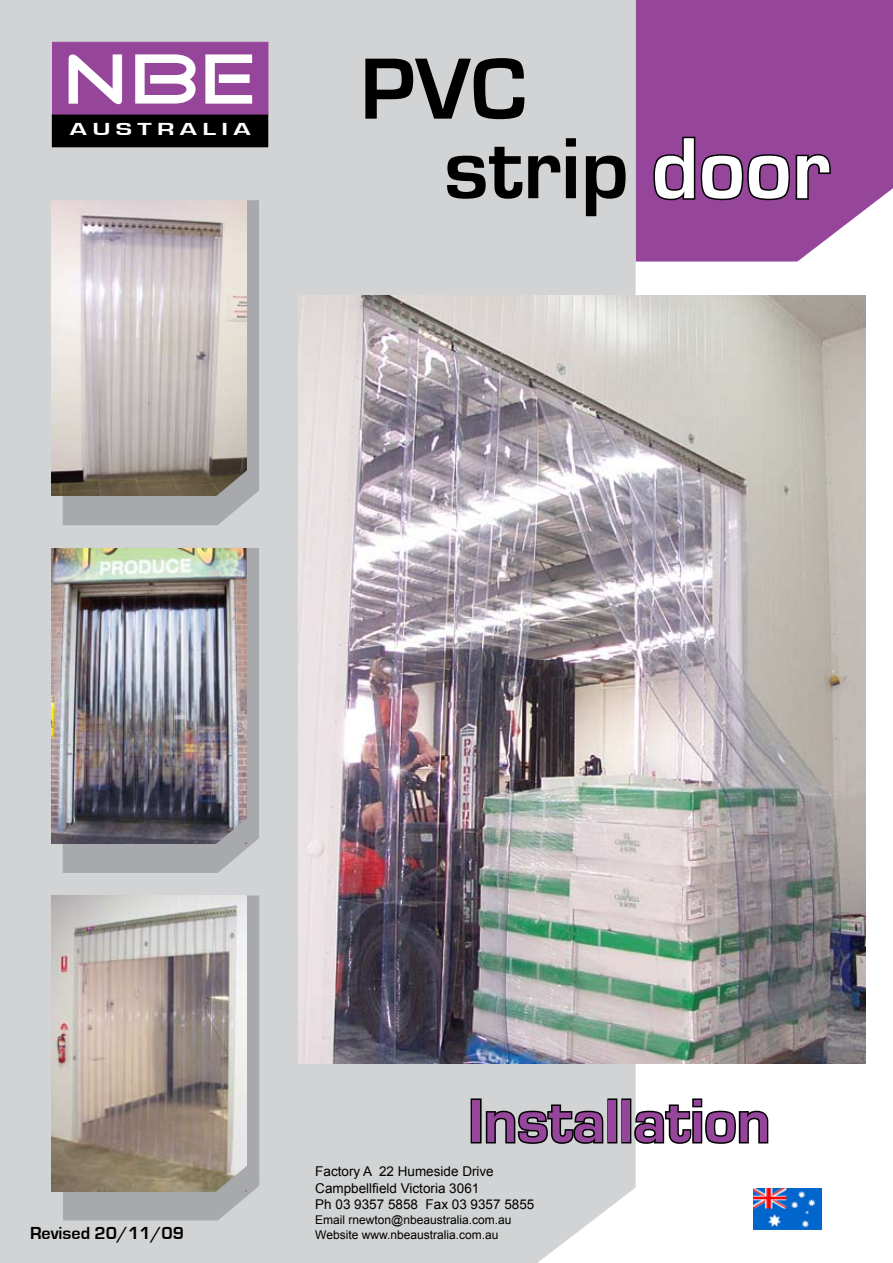
<style>
.page{position:relative;width:893px;height:1263px;background:#fff}
.page>*{position:absolute;margin:0;border:0;box-sizing:border-box;transform-origin:0 0}
.t1{font:700 90px "Eurostile";color:#000}
.t2{font:72px "Good Times";color:#fff;scale:1.1 1}
.t3{font:700 63px "Eurostile";color:#95459a}
.t4{font:700 18px "Eurostile";color:#000}
.t5{font:700 18px "Eurostile";letter-spacing:.2em;color:#fff;scale:1.5 1}
.t6{font:13.5px/16.5px "Arial";color:#000}
.t7{font:12px/15px "Arial";color:#000}
.s1{color:#fff}
</style>
<div class="page">
<div style="left:636px;top:0;width:257px;height:262px;background:#95459a"></div>
<div style="left:0;top:0;width:636px;height:1263px;background:#d1d3d4"></div>
<svg style="left:652px;top:135px;width:241px;height:191px"></svg>
<div style="left:52px;top:115px;width:216px;height:32px;background:#000"></div>
<div style="left:52px;top:114px;width:216px;height:33px;border:1px solid #000"></div>
<div style="left:52px;top:42px;width:216px;height:72px;background:#95459a"></div>
<div style="left:63px;top:895px;width:196px;height:325px;background:#a7a9ac"></div>
<div style="left:63px;top:548px;width:196px;height:325px;background:#a7a9ac;border:1px solid #a7a9ac"></div>
<div style="left:63px;top:200px;width:196px;height:325px;background:#a7a9ac;border:1px solid #a7a9ac"></div>
<img style="left:298px;top:295px;width:567px;height:768px">
<img style="left:51px;top:549px;width:196px;height:294px">
<img style="left:52px;top:201px;width:195px;height:294px">
<img style="left:52px;top:895px;width:195px;height:296px">
<svg style="left:214px;top:1164px;width:68px;height:80px"></svg>
<svg style="left:214px;top:817px;width:67px;height:80px"></svg>
<svg style="left:214px;top:469px;width:67px;height:80px"></svg>
<img style="left:770px;top:1188px;width:51px;height:41px">
<div style="left:471px;top:1098px;width:11px;height:45px;border:3px solid #000"></div>
<svg style="left:484px;top:1097px;width:286px;height:166px"></svg>
<h2 class="t2" style="left:63px;top:45px;width:178px">nbe</h2>
<h3 class="t5" style="left:70px;top:119px;width:122px">AUSTRALIA</h3>
<h1 class="t1" style="left:360px;top:40px;width:168px">PVC</h1>
<h1 class="t1" style="left:444px;top:120px;width:387px">strip <span class="s1">door</span></h1>
<h3 class="t4" style="left:30px;top:1223px;width:156px">Revised 20/11/09</h3>
<h3 class="t3" style="left:468px;top:1087px;width:303px">Installation</h3>
<p class="t6" style="left:315px;top:1163px;width:221px">Factory A 22 Humeside Drive<br>Campbellfield Victoria 3061<br>Ph 03 9357 5858 Fax 03 9357 5855</p>
<p class="t7" style="left:315px;top:1213px;width:198px">Email rnewton@nbeaustralia.com.au<br>Website www.nbeaustralia.com.au</p>
</div>
